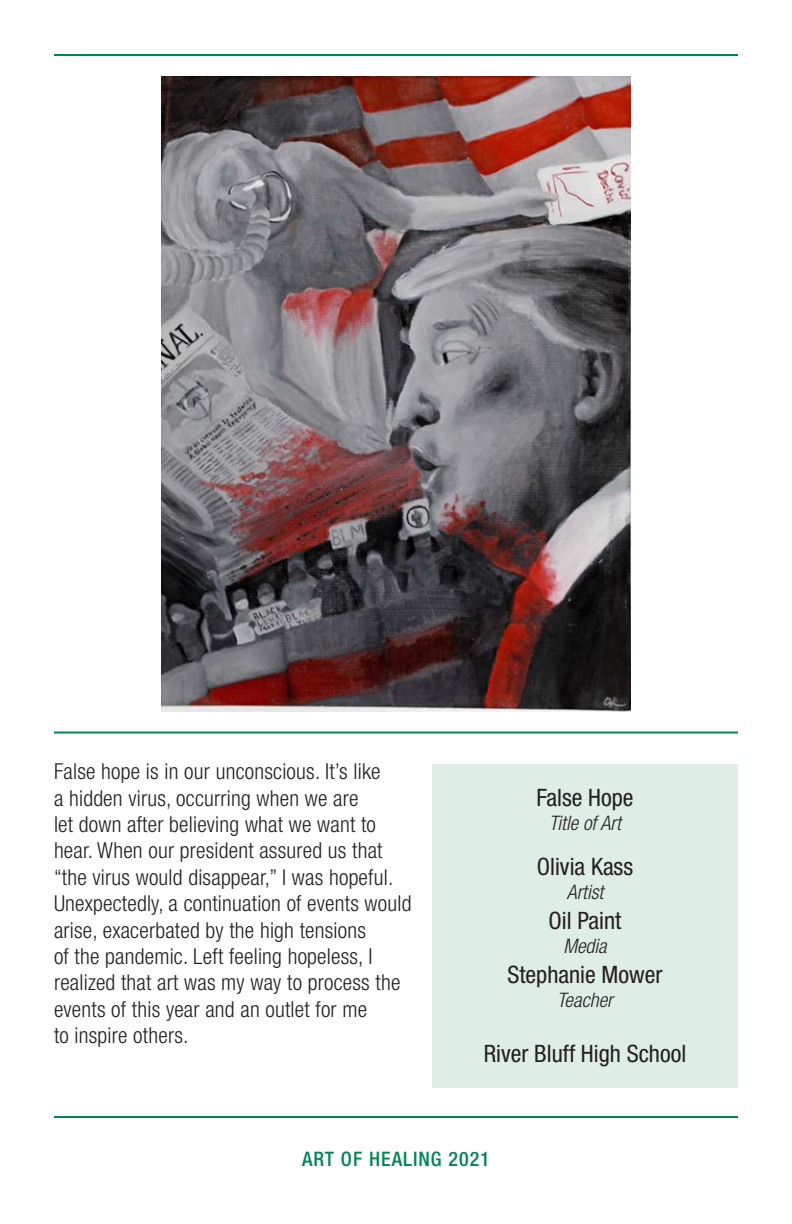
<style>
.page{position:relative;width:792px;height:1224px;background:#fff}
.page>*{position:absolute;margin:0;border:0;box-sizing:border-box;transform-origin:0 0}
.t1{font:condensed 24px "Helvetica Neue LT Std";color:#231f20}
.text{font:300 condensed 22px/26.4px "Helvetica Neue LT Std";letter-spacing:.01em;color:#231f20}
.t2{font:italic 300 condensed 20px "Helvetica Neue LT Std";color:#231f20}
.t3{font:500 condensed 20px "Helvetica Neue LT Std";letter-spacing:.05em;color:#008751}
</style>
<div class="page">
<hr style="left:54px;top:1116px;width:684px;height:2px;background:#008751">
<hr style="left:54px;top:54px;width:684px;height:2px;background:#008751">
<img style="left:162px;top:77px;width:468px;height:634px">
<div style="left:432px;top:764px;width:306px;height:324px;background:#deede6"></div>
<hr style="left:54px;top:732px;width:684px;height:2px;background:#008751">
<p class="text" style="left:54px;top:758px;width:359px">False hope is in our unconscious. It’s like<br>a hidden virus, occurring when we are<br>let down after believing what we want to hear. When our president assured us that “the virus would disappear,” I was hopeful.<br>Unexpectedly, a continuation of events would arise, exacerbated by the high tensions<br>of the pandemic. Left feeling hopeless, I realized that art was my way to process the events of this year and an outlet for me<br>to inspire others.</p>
<p class="t1" style="left:536px;top:784px;width:99px">False Hope</p>
<p class="t2" style="left:549px;top:812px;width:73px">Title of Art</p>
<p class="t1" style="left:537px;top:852px;width:98px">Olivia Kass</p>
<p class="t2" style="left:567px;top:880px;width:38px">Artist</p>
<p class="t1" style="left:549px;top:906px;width:74px">Oil Paint</p>
<p class="t2" style="left:563px;top:934px;width:45px">Media</p>
<p class="t1" style="left:507px;top:960px;width:157px">Stephanie Mower</p>
<p class="t2" style="left:557px;top:988px;width:57px">Teacher</p>
<p class="t1" style="left:484px;top:1039px;width:204px">River Bluff High School</p>
<p class="t3" style="left:302px;top:1147px;width:189px">ART OF HEALING 2021</p>
</div>
